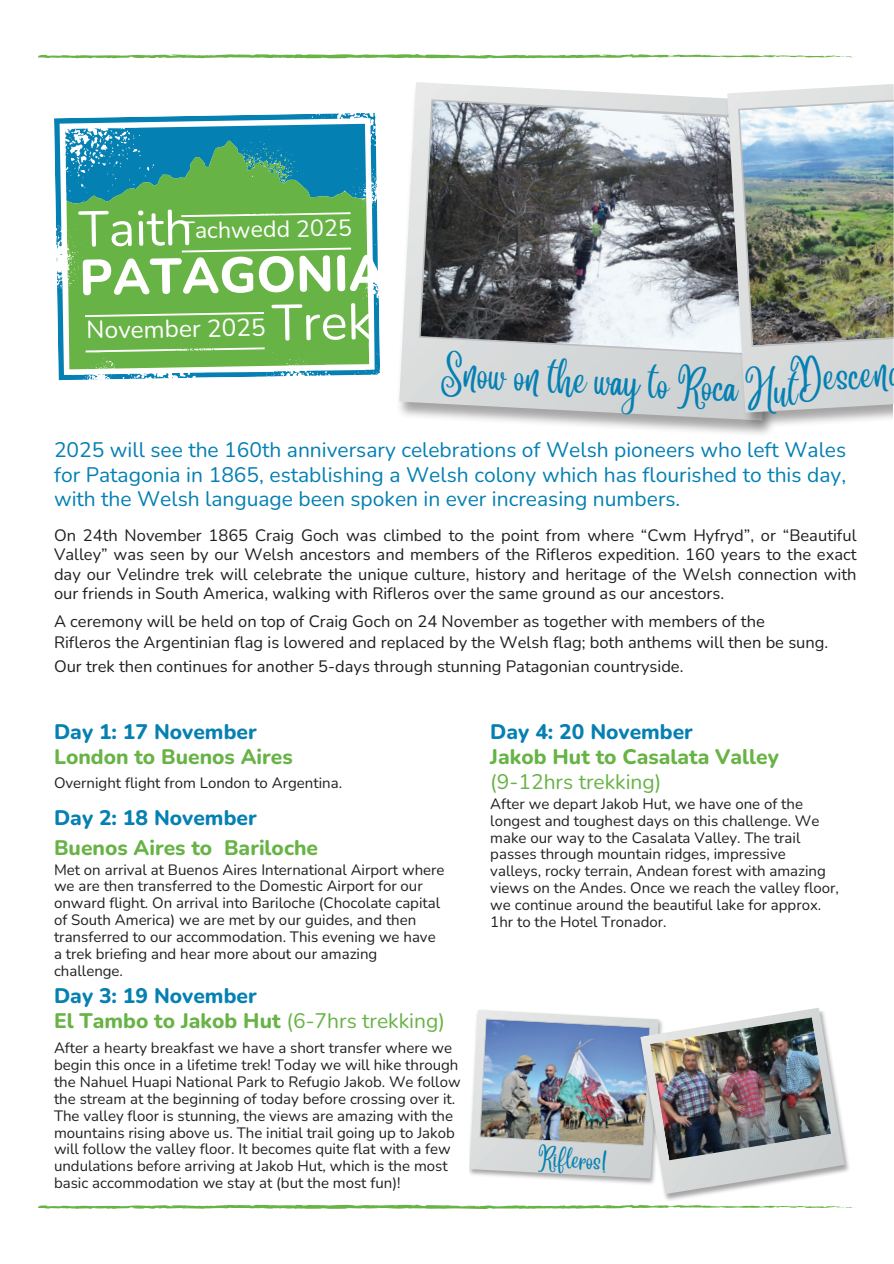
<style>
.page{position:relative;width:894px;height:1264px;background:#fff}
.page>*{position:absolute;margin:0;border:0;box-sizing:border-box;transform-origin:0 0}
.t1{font:50.55px "Nunito";color:#fff}
.t2{font:800 49.95px/48.4px "Nunito";color:#fff}
.t3{font:31.5px "Angelina";color:#0580b2}
.t4{font:24.45px "Nunito";color:#fff}
.t5{font:23.25px "Nunito";color:#fff}
.t6{font:21px/24.8px "Nunito";color:#0580b2;text-align:justify}
.t7{font:800 21px/24.8px "Nunito";color:#68b345}
.t8{font:21px "Nunito";color:#68b345}
.t9{font:19.5px "Angelina";color:#0580b2}
.t10{font:16.5px/19.2px "Nunito";color:#231f20;text-align:justify}
.t11{font:15px/16.8px "Nunito";color:#231f20}
.s1{font-weight:400}
.s2{color:#0580b2}
</style>
<div class="page">
<svg style="left:38px;top:54px;width:817px;height:4px"></svg>
<svg style="left:38px;top:1204px;width:817px;height:4px"></svg>
<svg style="left:54px;top:113px;width:326px;height:267px"></svg>
<svg style="left:66px;top:139px;width:303px;height:230px;background:#5eae60"></svg>
<img style="left:469px;top:1010px;width:170px;height:168px">
<img style="left:479px;top:1018px;width:160px;height:127px">
<img style="left:639px;top:1017px;width:210px;height:183px">
<img style="left:640px;top:1007px;width:204px;height:186px">
<img style="left:650px;top:1017px;width:180px;height:143px">
<img style="left:399px;top:82px;width:325px;height:338px">
<svg style="left:419px;top:99px;width:305px;height:256px;background:#888b8f"></svg>
<img style="left:724px;top:98px;width:168px;height:331px">
<img style="left:727px;top:84px;width:166px;height:328px">
<img style="left:738px;top:100px;width:155px;height:247px">
<p class="t2" style="left:78px;top:206px;width:308px;rotate:-1deg"><span class="s1">Taith<br></span>PATAGONIA</p>
<p class="t5" style="left:180px;top:215px;width:172px;rotate:-1deg">Tachwedd 2025</p>
<h5 class="t1" style="left:271px;top:289px;width:102px;rotate:-1deg">Trek</h5>
<p class="t4" style="left:86px;top:314px;width:181px;rotate:-1deg">November 2025</p>
<p class="t3" style="left:442px;top:367px;width:358px;rotate:3deg">Snow on the way to Roca Hut</p>
<h3 class="t3" style="left:790px;top:372px;width:99px;rotate:-3deg">Descen</h3>
<p class="t6" style="left:54px;top:437px;width:793px">2025 will see the 160th anniversary celebrations of Welsh pioneers who left Wales for Patagonia in 1865, establishing a Welsh colony which has flourished to this day, with the Welsh language been spoken in ever increasing numbers.</p>
<p class="t10" style="left:54px;top:526px;width:803px">On 24th November 1865 Craig Goch was climbed to the point from where “Cwm Hyfryd”, or “Beautiful Valley” was seen by our Welsh ancestors and members of the Rifleros expedition. 160 years to the exact day our Velindre trek will celebrate the unique culture, history and heritage of the Welsh connection with our friends in South America, walking with Rifleros over the same ground as our ancestors.</p>
<h5 class="t10" style="left:54px;top:612px;width:712px">A ceremony will be held on top of Craig Goch on 24 November as together with members of the</h5>
<p class="t10" style="left:54px;top:633px;width:775px">Rifleros the Argentinian flag is lowered and replaced by the Welsh flag; both anthems will then be sung.</p>
<p class="t10" style="left:54px;top:657px;width:630px">Our trek then continues for another 5-days through stunning Patagonian countryside.</p>
<p class="t7" style="left:54px;top:720px;width:240px"><span class="s2">Day 1: 17 November<br></span>London to Buenos Aires</p>
<p class="t11" style="left:54px;top:774px;width:289px">Overnight flight from London to Argentina.</p>
<p class="t7" style="left:54px;top:802px;width:265px;line-height:30.3px"><span class="s2">Day 2: 18 November<br></span>Buenos Aires to Bariloche</p>
<p class="t11" style="left:54px;top:861px;width:392px">Met on arrival at Buenos Aires International Airport where we are then transferred to the Domestic Airport for our onward flight. On arrival into Bariloche (Chocolate capital of South America) we are met by our guides, and then transferred to our accommodation. This evening we have a trek briefing and hear more about our amazing challenge.</p>
<p class="t7" style="left:54px;top:984px;width:392px"><span class="s2">Day 3: 19 November<br></span>El Tambo to Jakob Hut <span class="s1">(6-7hrs trekking)</span></p>
<h4 class="t11" style="left:54px;top:1039px;width:408px">After a hearty breakfast we have a short transfer where we begin this once in a lifetime trek! Today we will hike through the Nahuel Huapi National Park to Refugio Jakob. We follow the stream at the beginning of today before crossing over it.</h4>
<h4 class="t11" style="left:54px;top:1107px;width:402px">The valley floor is stunning, the views are amazing with the mountains rising above us. The initial trail going up to Jakob will follow the valley floor. It becomes quite flat with a few undulations before arriving at Jakob Hut, which is the most basic accommodation we stay at (but the most fun)!</h4>
<h2 class="t7" style="left:490px;top:720px;width:290px"><span class="s2">Day 4: 20 November<br></span>Jakob Hut to Casalata Valley</h2>
<p class="t8" style="left:490px;top:767px;width:173px">(9-12hrs trekking)</p>
<h5 class="t11" style="left:490px;top:795px;width:350px">After we depart Jakob Hut, we have one of the longest and toughest days on this challenge. We make our way to the Casalata Valley. The trail passes through mountain ridges, impressive valleys, rocky terrain, Andean forest with amazing views on the Andes. Once we reach the valley floor, we continue around the beautiful lake for approx.<br>1hr to the Hotel Tronador.</h5>
<p class="t9" style="left:539px;top:1154px;width:69px;rotate:3deg">Rifleros!</p>
</div>
